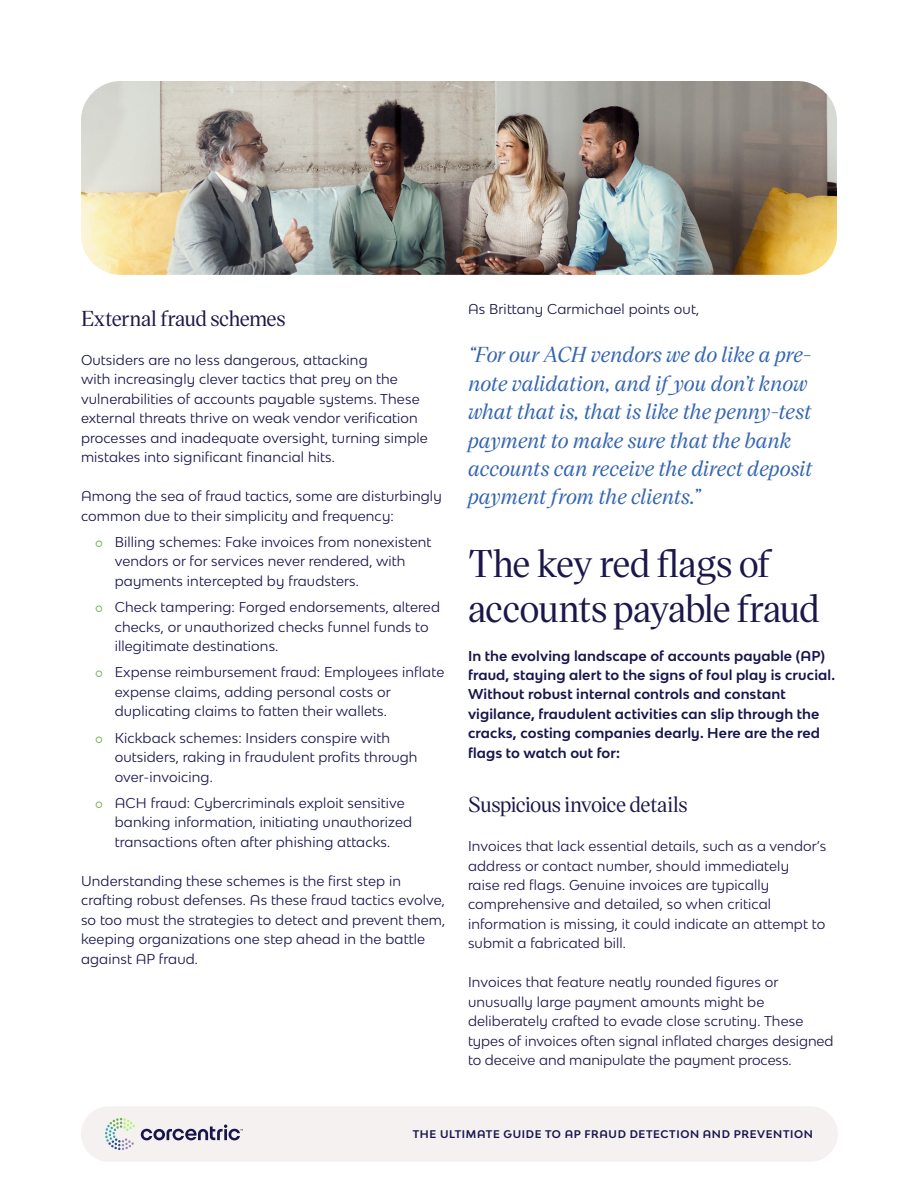
<style>
.page{position:relative;width:918px;height:1188px;background:#fff}
.page>*{position:absolute;margin:0;border:0;box-sizing:border-box;transform-origin:0 0}
.t1{font:500 37.5px/45px "Victor Serif 50";letter-spacing:-.035em;color:#1c174b}
.t2{font:italic 500 21px/28.5px "Victor Serif 55";letter-spacing:-.01em;color:#3465b0}
.t3{font:500 21px "Victor Serif 50";letter-spacing:-.03em;color:#1c174b}
.t4{font:13.5px/19.5px "Bw Modelica SS01";letter-spacing:.01em;color:#18154c}
.t5{font:13.5px/19.5px "Bw Modelica SS01";letter-spacing:.01em;color:#1c174b}
.t6{font:700 13.5px/19.5px "Bw Modelica SS01";letter-spacing:.01em;color:#18154c}
.t7{font:700 10.5px "Bw Modelica SS01";letter-spacing:.06em;color:#18154c}
.s1{color:#6cac4c}
</style>
<div class="page">
<div style="left:81px;top:1106px;width:757px;height:56px;background:#f5f1f0;border-radius:28px"></div>
<svg style="left:141px;top:1125px;width:102px;height:15px"></svg>
<svg style="left:105px;top:1118px;width:30px;height:32px"></svg>
<img style="left:81px;top:81px;width:756px;height:194px">
<h2 class="t3" style="left:81px;top:304px;width:206px">External fraud schemes</h2>
<p class="t4" style="left:81px;top:350px;width:348px">Outsiders are no less dangerous, attacking<br>with increasingly clever tactics that prey on the vulnerabilities of accounts payable systems. These external threats thrive on weak vendor verification processes and inadequate oversight, turning simple mistakes into significant financial hits.</p>
<p class="t4" style="left:81px;top:486px;width:362px">Among the sea of fraud tactics, some are disturbingly common due to their simplicity and frequency:</p>
<p class="t4" style="left:115px;top:532px;width:318px;text-indent:-20px"><span class="s1">⚪</span> Billing schemes: Fake invoices from nonexistent vendors or for services never rendered, with payments intercepted by fraudsters.</p>
<p class="t4" style="left:115px;top:597px;width:327px;text-indent:-20px"><span class="s1">⚪</span> Check tampering: Forged endorsements, altered checks, or unauthorized checks funnel funds to illegitimate destinations.</p>
<p class="t4" style="left:115px;top:662px;width:331px;text-indent:-20px"><span class="s1">⚪</span> Expense reimbursement fraud: Employees inflate expense claims, adding personal costs or duplicating claims to fatten their wallets.</p>
<p class="t4" style="left:115px;top:728px;width:304px;text-indent:-20px"><span class="s1">⚪</span> Kickback schemes: Insiders conspire with outsiders, raking in fraudulent profits through over-invoicing.</p>
<p class="t4" style="left:115px;top:793px;width:299px;text-indent:-20px"><span class="s1">⚪</span> ACH fraud: Cybercriminals exploit sensitive banking information, initiating unauthorized transactions often after phishing attacks.</p>
<p class="t4" style="left:81px;top:871px;width:366px">Understanding these schemes is the first step in crafting robust defenses. As these fraud tactics evolve, so too must the strategies to detect and prevent them, keeping organizations one step ahead in the battle against AP fraud.</p>
<p class="t4" style="left:468px;top:299px;width:233px">As Brittany Carmichael points out,</p>
<h2 class="t2" style="left:468px;top:339px;width:346px">“For our ACH vendors we do like a pre&shy;note validation, and if you don’t know what that is, that is like the penny-test payment to make sure that the bank accounts can receive the direct deposit payment from the clients.”</h2>
<h1 class="t1" style="left:468px;top:539px;width:353px">The key red flags of accounts payable fraud</h1>
<p class="t6" style="left:468px;top:645px;width:369px">In the evolving landscape of accounts payable (AP) fraud, staying alert to the signs of foul play is crucial.<br>Without robust internal controls and constant vigilance, fraudulent activities can slip through the cracks, costing companies dearly. Here are the red flags to watch out for:</p>
<h2 class="t3" style="left:468px;top:790px;width:221px">Suspicious invoice details</h2>
<p class="t5" style="left:468px;top:836px;width:360px">Invoices that lack essential details, such as a vendor’s address or contact number, should immediately<br>raise red flags. Genuine invoices are typically comprehensive and detailed, so when critical information is missing, it could indicate an attempt to submit a fabricated bill.</p>
<p class="t5" style="left:468px;top:972px;width:367px">Invoices that feature neatly rounded figures or unusually large payment amounts might be deliberately crafted to evade close scrutiny. These types of invoices often signal inflated charges designed to deceive and manipulate the payment process.</p>
<p class="t7" style="left:413px;top:1127px;width:402px">THE ULTIMATE GUIDE TO AP FRAUD DETECTION AND PREVENTION</p>
</div>
